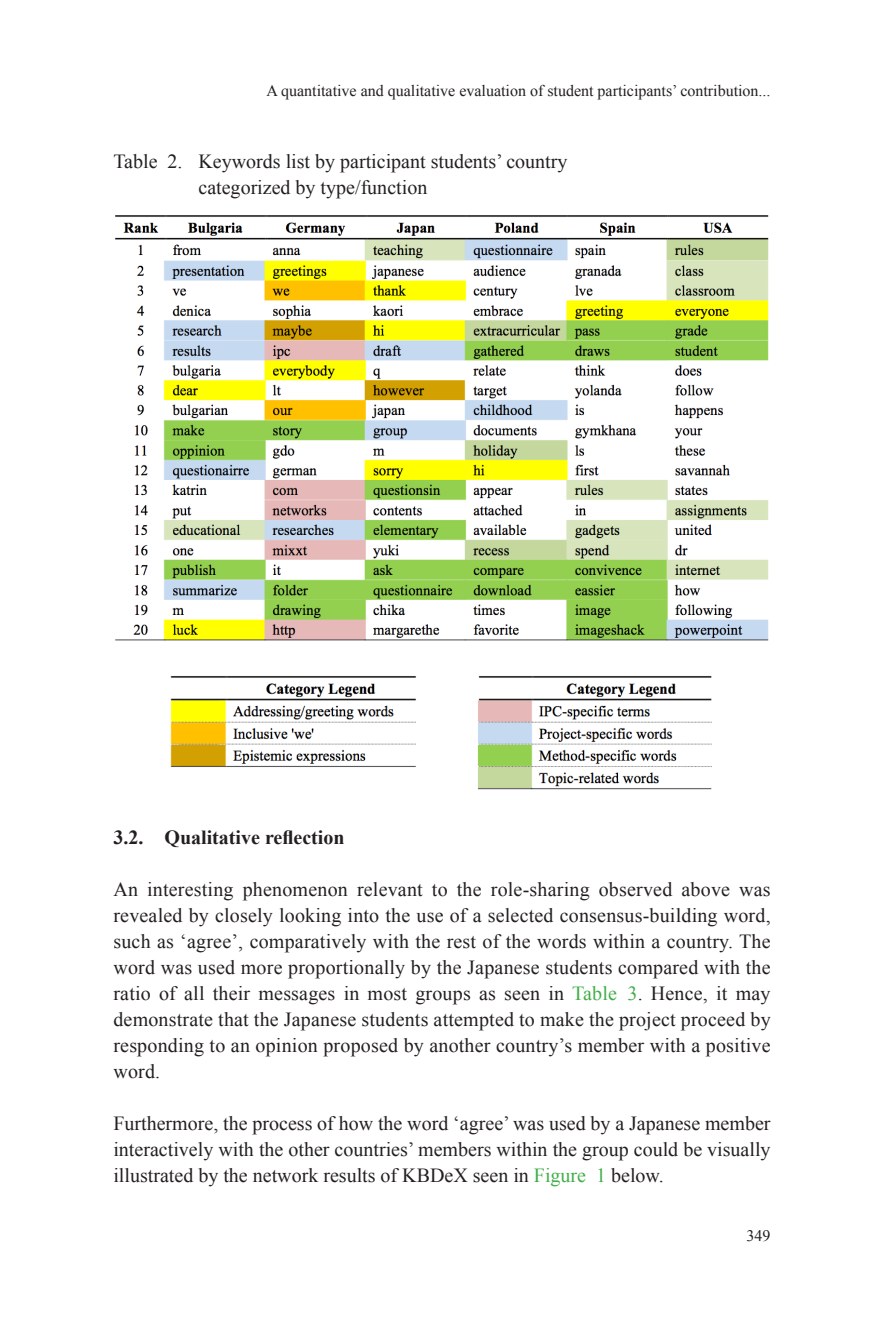
<style>
.page{position:relative;width:884px;height:1326px;background:#fff}
.page>*{position:absolute;margin:0;border:0;box-sizing:border-box;transform-origin:0 0}
.body_text{font:20px/26px "Times New Roman";color:#231f20;text-align:justify}
.t1{font:700 20px "Times New Roman";color:#231f20}
.t2{font:16px "Times New Roman";color:#231f20}
.s1{color:#40ae49}
</style>
<div class="page">
<img style="left:115px;top:215px;width:654px;height:426px">
<img style="left:170px;top:676px;width:542px;height:114px">
<p class="t2" style="left:266px;top:80px;width:506px">A quantitative and qualitative evaluation of student participants’ contribution...</p>
<p class="body_text" style="left:198px;top:148px;width:371px;text-indent:-85px">Table 2. Keywords list by participant students’ country categorized by type/function</p>
<p class="t1" style="left:113px;top:823px;width:233px">3.2. Qualitative reflection</p>
<p class="body_text" style="left:113px;top:876px;width:659px">An interesting phenomenon relevant to the role-sharing observed above was revealed by closely looking into the use of a selected consensus-building word, such as ‘agree’, comparatively with the rest of the words within a country. The word was used more proportionally by the Japanese students compared with the ratio of all their messages in most groups as seen in <span class="s1">Table 3</span>. Hence, it may demonstrate that the Japanese students attempted to make the project proceed by responding to an opinion proposed by another country’s member with a positive word.</p>
<p class="body_text" style="left:113px;top:1110px;width:659px">Furthermore, the process of how the word ‘agree’ was used by a Japanese member interactively with the other countries’ members within the group could be visually illustrated by the network results of KBDeX seen in <span class="s1">Figure 1</span> below.</p>
<p class="t2" style="left:746px;top:1224px;width:25px">349</p>
</div>
